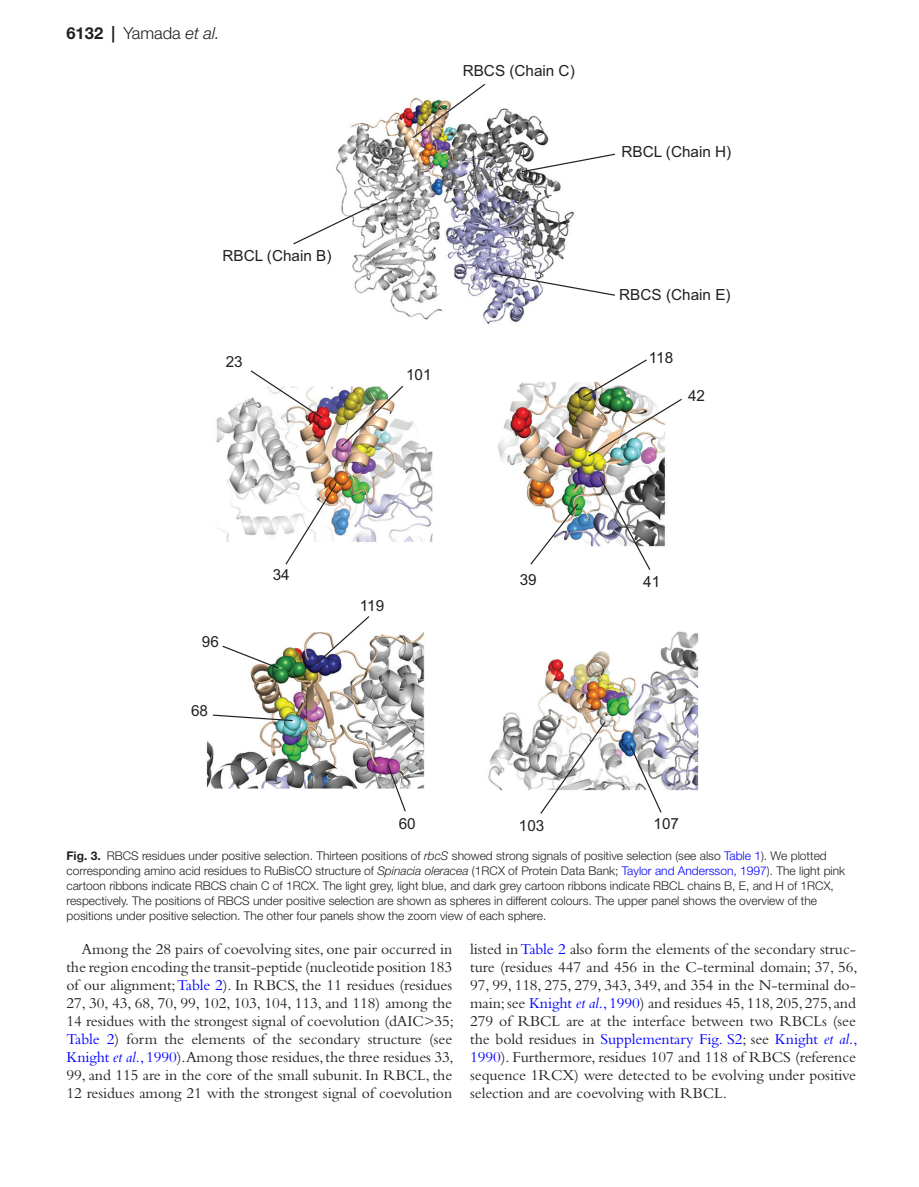
<style>
.page{position:relative;width:919px;height:1187px;background:#fff}
.page>*{position:absolute;margin:0;border:0;box-sizing:border-box;transform-origin:0 0}
.t1{font:300 16.5px "Helvetica Neue LT Std";color:#231f20}
.t2{font:15.75px/18px "Bembo Std";letter-spacing:-.005em;color:#231f20;text-align:justify}
.t3{font:15.3px "Arial";color:#231f20}
.t4{font:300 12px/15px "Helvetica Neue LT Std";color:#231f20}
.s1{font-weight:700}
.s2{font-style:italic}
.s3{color:#00f}
.s4{font-style:italic;color:#00f}
</style>
<div class="page">
<img style="left:207px;top:631px;width:491px;height:159px">
<svg style="left:211px;top:84px;width:451px;height:730px"></svg>
<img style="left:529px;top:397px;width:153px;height:169px">
<p class="t1" style="left:66px;top:23px;width:155px"><span class="s1">6132 |</span> Yamada <span class="s2">et al.</span></p>
<p class="t3" style="left:222px;top:245px;width:110px">RBCL (Chain B)</p>
<p class="t3" style="left:226px;top:351px;width:19px">23</p>
<p class="t3" style="left:462px;top:60px;width:113px">RBCS (Chain C)</p>
<p class="t3" style="left:621px;top:141px;width:111px">RBCL (Chain H)</p>
<p class="t3" style="left:406px;top:364px;width:27px">101</p>
<p class="t3" style="left:619px;top:284px;width:113px">RBCS (Chain E)</p>
<p class="t3" style="left:648px;top:347px;width:26px">118</p>
<p class="t3" style="left:688px;top:385px;width:19px">42</p>
<p class="t3" style="left:273px;top:564px;width:19px">34</p>
<p class="t3" style="left:519px;top:569px;width:19px">39</p>
<p class="t3" style="left:643px;top:571px;width:19px">41</p>
<p class="t3" style="left:202px;top:631px;width:19px">96</p>
<p class="t3" style="left:191px;top:700px;width:19px">68</p>
<p class="t3" style="left:360px;top:595px;width:26px">119</p>
<p class="t3" style="left:398px;top:812px;width:19px">60</p>
<p class="t3" style="left:519px;top:814px;width:27px">103</p>
<p class="t3" style="left:653px;top:813px;width:27px">107</p>
<p class="t4" style="left:66px;top:847px;width:780px"><span class="s1">Fig. 3.</span> RBCS residues under positive selection. Thirteen positions of <span class="s2">rbcS</span> showed strong signals of positive selection (see also <span class="s3">Table 1</span>). We plotted corresponding amino acid residues to RuBisCO structure of <span class="s2">Spinacia oleracea</span> (1RCX of Protein Data Bank; <span class="s3">Taylor and Andersson, 1997</span>). The light pink cartoon ribbons indicate RBCS chain C of 1RCX. The light grey, light blue, and dark grey cartoon ribbons indicate RBCL chains B, E, and H of 1RCX, respectively. The positions of RBCS under positive selection are shown as spheres in different colours. The upper panel shows the overview of the positions under positive selection. The other four panels show the zoom view of each sphere.</p>
<p class="t2" style="left:66px;top:939px;width:389px;text-indent:15px">Among the 28 pairs of coevolving sites, one pair occurred in the region encoding the transit-peptide (nucleotide position 183 of our alignment; <span class="s3">Table 2</span>). In RBCS, the 11 residues (residues 27, 30, 43, 68, 70, 99, 102, 103, 104, 113, and 118) among the 14 residues with the strongest signal of coevolution (dAIC&gt;35; <span class="s3">Table 2</span>) form the elements of the secondary structure (see <span class="s3">Knight</span> <span class="s4">et al.</span><span class="s3">, 1990</span>).Among those residues, the three residues 33, 99, and 115 are in the core of the small subunit. In RBCL, the 12 residues among 21 with the strongest signal of coevolution</p>
<p class="t2" style="left:470px;top:939px;width:389px">listed in <span class="s3">Table 2</span> also form the elements of the secondary struc&shy;ture (residues 447 and 456 in the C-terminal domain; 37, 56, 97, 99, 118, 275, 279, 343, 349, and 354 in the N-terminal do&shy;main; see <span class="s3">Knight</span> <span class="s4">et al.</span><span class="s3">, 1990</span>) and residues 45, 118, 205, 275, and 279 of RBCL are at the interface between two RBCLs (see the bold residues in <span class="s3">Supplementary Fig. S2</span>; see <span class="s3">Knight</span> <span class="s4">et al.</span><span class="s3">, 1990</span>). Furthermore, residues 107 and 118 of RBCS (reference sequence 1RCX) were detected to be evolving under positive selection and are coevolving with RBCL.</p>
</div>
